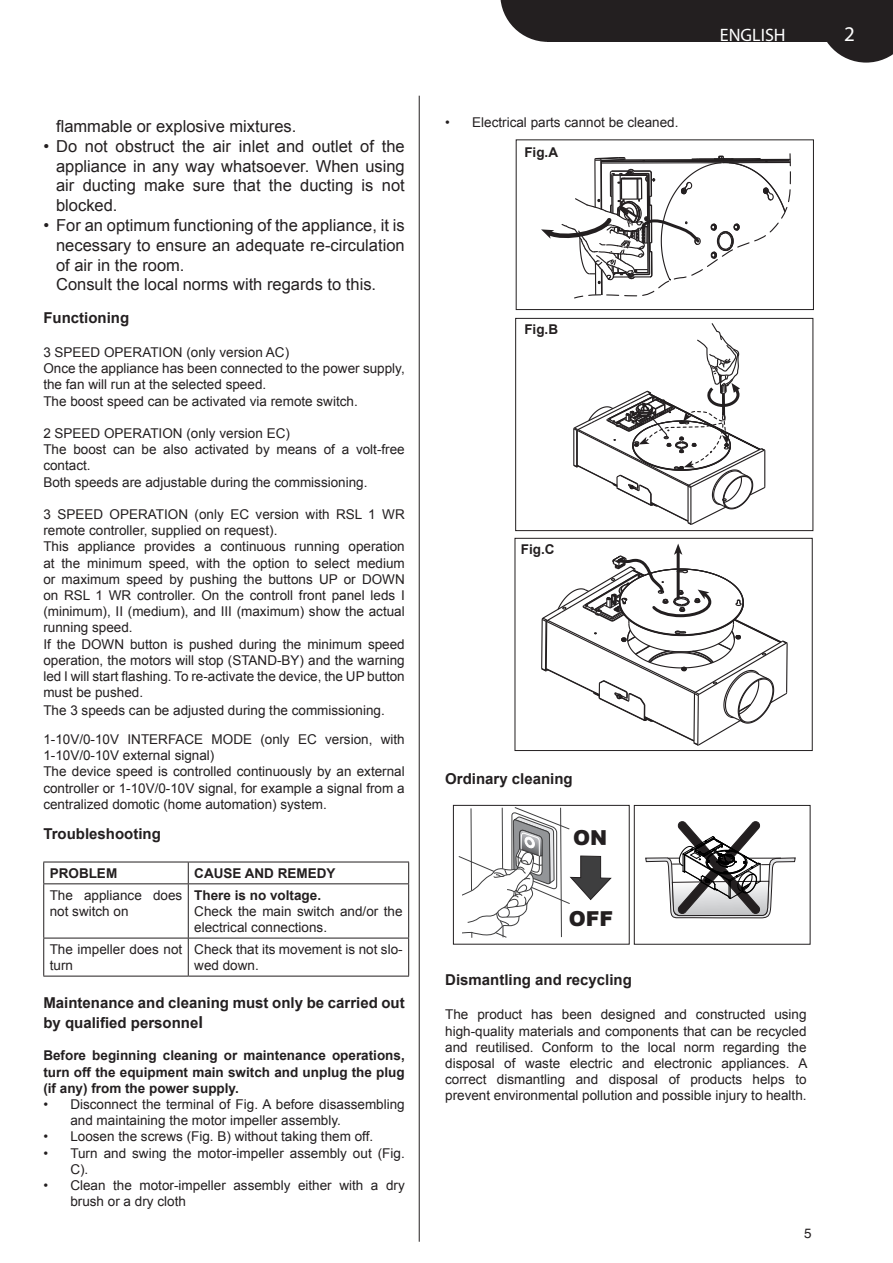
<style>
.page{position:relative;width:893px;height:1263px;background:#fff}
.page>*{position:absolute;margin:0;border:0;box-sizing:border-box;transform-origin:0 0}
.t1{font:21px "Myriad Pro";color:#fff}
.t2{font:900 20.55px "Arial";color:#231f20}
.t3{font:18px "Myriad Pro";color:#fff}
.RIENTRO_1{font:16.5px/19.8px "Arial";color:#231f20;text-align:justify}
.TITOLO_paragrafo{font:700 15px/19.8px "Arial";color:#231f20}
.List_Paragraph{font:13.5px/16.2px "Arial";color:#231f20;text-align:justify}
.Normale{font:13.5px/16.2px "Arial";color:#231f20}
.TESTO_troble_shootin{font:700 13.5px/16.2px "Arial";color:#231f20;text-align:justify}
.TESTO_troble_shootin-2{font:13.5px/16.2px "Arial";color:#231f20}
.TITOLO_paragrafo-2{font:13.5px/16.2px "Arial";color:#231f20}
.AVVERTENZA{font:13.5px "Arial";color:#231f20}
.t4{font:13.5px "Helvetica";color:#231f20}
.s1{font-size:16.5px}
</style>
<div class="page">
<hr style="left:419px;top:96px;width:1px;height:1146px;background:#231f20">
<svg style="left:500px;top:0;width:47px;height:42px"></svg>
<svg style="left:827px;top:0;width:66px;height:63px;background:#353132"></svg>
<div style="left:547px;top:0;width:281px;height:42px;background:#231f20"></div>
<hr style="left:43px;top:862px;width:145px;height:1px;background:#231f20">
<svg style="left:43px;top:862px;width:1px;height:21px"></svg>
<hr style="left:188px;top:862px;width:221px;height:1px;background:#231f20">
<svg style="left:188px;top:862px;width:1px;height:21px"></svg>
<svg style="left:408px;top:862px;width:1px;height:21px"></svg>
<hr style="left:43px;top:883px;width:145px;height:1px;background:#231f20">
<hr style="left:43px;top:884px;width:1px;height:54px;background:#231f20">
<hr style="left:188px;top:883px;width:221px;height:1px;background:#231f20">
<hr style="left:188px;top:884px;width:1px;height:54px;background:#231f20">
<hr style="left:408px;top:884px;width:1px;height:54px;background:#231f20">
<hr style="left:43px;top:938px;width:145px;height:1px;background:#231f20">
<hr style="left:43px;top:938px;width:1px;height:38px;background:#231f20">
<hr style="left:188px;top:938px;width:221px;height:1px;background:#231f20">
<hr style="left:188px;top:938px;width:1px;height:38px;background:#231f20">
<hr style="left:408px;top:938px;width:1px;height:38px;background:#231f20">
<hr style="left:43px;top:976px;width:145px;height:1px;background:#231f20">
<hr style="left:188px;top:976px;width:221px;height:1px;background:#231f20">
<svg style="left:541px;top:153px;width:250px;height:146px"></svg>
<div style="left:516px;top:140px;width:298px;height:170px;border:1px solid #231f20"></div>
<div style="left:515px;top:318px;width:298px;height:213px;border:1px solid #231f20"></div>
<svg style="left:540px;top:323px;width:248px;height:423px"></svg>
<div style="left:515px;top:538px;width:297px;height:213px;border:1px solid #231f20"></div>
<svg style="left:458px;top:807px;width:154px;height:131px"></svg>
<div style="left:450px;top:894px;width:11px;height:41px;background:#fff"></div>
<div style="left:453px;top:805px;width:176px;height:139px;border:1px solid #231f20"></div>
<svg style="left:645px;top:821px;width:150px;height:97px"></svg>
<div style="left:634px;top:805px;width:176px;height:139px;border:1px solid #231f20"></div>
<p class="RIENTRO_1" style="left:56px;top:116px;width:242px">flammable or explosive mixtures.</p>
<p class="RIENTRO_1" style="left:56px;top:136px;width:350px;text-indent:-13px">• Do not obstruct the air inlet and outlet of the appliance in any way whatsoever. When using air ducting make sure that the ducting is not blocked.</p>
<p class="RIENTRO_1" style="left:56px;top:215px;width:350px;text-indent:-13px">• For an optimum functioning of the appliance, it is necessary to ensure an adequate re-circulation of air in the room.</p>
<p class="RIENTRO_1" style="left:56px;top:275px;width:322px">Consult the local norms with regards to this.</p>
<p class="TITOLO_paragrafo" style="left:43px;top:308px;width:87px">Functioning</p>
<p class="AVVERTENZA" style="left:43px;top:343px;width:247px">3 SPEED OPERATION (only version AC)</p>
<p class="TITOLO_paragrafo-2" style="left:43px;top:360px;width:363px">Once the appliance has been connected to the power supply, the fan will run at the selected speed.</p>
<p class="TITOLO_paragrafo-2" style="left:43px;top:393px;width:316px">The boost speed can be activated via remote switch.</p>
<p class="Normale" style="left:43px;top:425px;width:248px">2 SPEED OPERATION (only version EC)</p>
<p class="List_Paragraph" style="left:43px;top:441px;width:363px">The boost can be also activated by means of a volt-free contact.</p>
<p class="List_Paragraph" style="left:43px;top:474px;width:326px">Both speeds are adjustable during the commissioning.</p>
<p class="Normale" style="left:43px;top:506px;width:363px">3 SPEED OPERATION (only EC version with RSL 1 WR remote controller, supplied on request).</p>
<p class="List_Paragraph" style="left:43px;top:539px;width:363px">This appliance provides a continuous running operation at the minimum speed, with the option to select medium or maximum speed by pushing the buttons UP or DOWN on RSL 1 WR controller. On the controll front panel leds I (minimum), II (medium), and III (maximum) show the actual running speed.</p>
<p class="List_Paragraph" style="left:43px;top:636px;width:363px">If the DOWN button is pushed during the minimum speed operation, the motors will stop (STAND-BY) and the warning led I will start flashing. To re-activate the device, the UP button must be pushed.</p>
<p class="List_Paragraph" style="left:43px;top:702px;width:343px">The 3 speeds can be adjusted during the commissioning.</p>
<p class="List_Paragraph" style="left:43px;top:731px;width:363px">1-10V/0-10V INTERFACE MODE (only EC version, with<br>1-10V/0-10V external signal)</p>
<p class="List_Paragraph" style="left:43px;top:764px;width:363px">The device speed is controlled continuously by an external controller or 1-10V/0-10V signal, for example a signal from a centralized domotic (home automation) system.</p>
<p class="TITOLO_paragrafo" style="left:43px;top:825px;width:119px">Troubleshooting</p>
<p class="TESTO_troble_shootin" style="left:50px;top:865px;width:69px">PROBLEM</p>
<p class="TESTO_troble_shootin" style="left:194px;top:865px;width:143px">CAUSE AND REMEDY</p>
<p class="TESTO_troble_shootin-2" style="left:50px;top:887px;width:134px">The appliance does not switch on</p>
<p class="TESTO_troble_shootin" style="left:194px;top:887px;width:128px">There is no voltage.</p>
<p class="TESTO_troble_shootin-2" style="left:194px;top:903px;width:210px">Check the main switch and/or the electrical connections.</p>
<p class="TESTO_troble_shootin-2" style="left:50px;top:941px;width:134px">The impeller does not turn</p>
<p class="TESTO_troble_shootin-2" style="left:194px;top:941px;width:210px">Check that its movement is not slo&shy;wed down.</p>
<p class="TITOLO_paragrafo" style="left:43px;top:993px;width:363px">Maintenance and cleaning must only be carried out by qualified personne<span class="s1">l</span></p>
<p class="TESTO_troble_shootin" style="left:43px;top:1048px;width:363px">Before beginning cleaning or maintenance operations, turn off the equipment main switch and unplug the plug (if any) from the power supply.</p>
<p class="Normale" style="left:70px;top:1096px;width:336px;text-indent:-27px">• Disconnect the terminal of Fig. A before disassembling and maintaining the motor impeller assembly.</p>
<p class="Normale" style="left:43px;top:1129px;width:331px">• Loosen the screws (Fig. B) without taking them off.</p>
<p class="Normale" style="left:70px;top:1145px;width:336px;text-indent:-27px">• Turn and swing the motor-impeller assembly out (Fig.<br>C).</p>
<p class="Normale" style="left:70px;top:1177px;width:336px;text-indent:-27px">• Clean the motor-impeller assembly either with a dry brush or a dry cloth</p>
<p class="Normale" style="left:445px;top:114px;width:235px">• Electrical parts cannot be cleaned.</p>
<p class="TESTO_troble_shootin" style="left:524px;top:145px;width:35px">Fig.A</p>
<p class="t3" style="left:720px;top:23px;width:67px">ENGLISH</p>
<p class="t1" style="left:844px;top:21px;width:12px">2</p>
<p class="TESTO_troble_shootin" style="left:524px;top:321px;width:35px">Fig.B</p>
<p class="TESTO_troble_shootin" style="left:521px;top:541px;width:35px">Fig.C</p>
<p class="TITOLO_paragrafo" style="left:445px;top:769px;width:129px">Ordinary cleaning</p>
<p class="t2" style="left:573px;top:823px;width:36px">ON</p>
<p class="t2" style="left:569px;top:903px;width:46px">OFF</p>
<p class="TITOLO_paragrafo" style="left:445px;top:970px;width:188px">Dismantling and recycling</p>
<p class="Normale" style="left:445px;top:1007px;width:364px;text-align:justify">The product has been designed and constructed using high-quality materials and components that can be recycled and reutilised. Conform to the local norm regarding the disposal of waste electric and electronic appliances. A correct dismantling and disposal of products helps to prevent environmental pollution and possible injury to health.</p>
<p class="t4" style="left:804px;top:1223px;width:9px">5</p>
</div>
